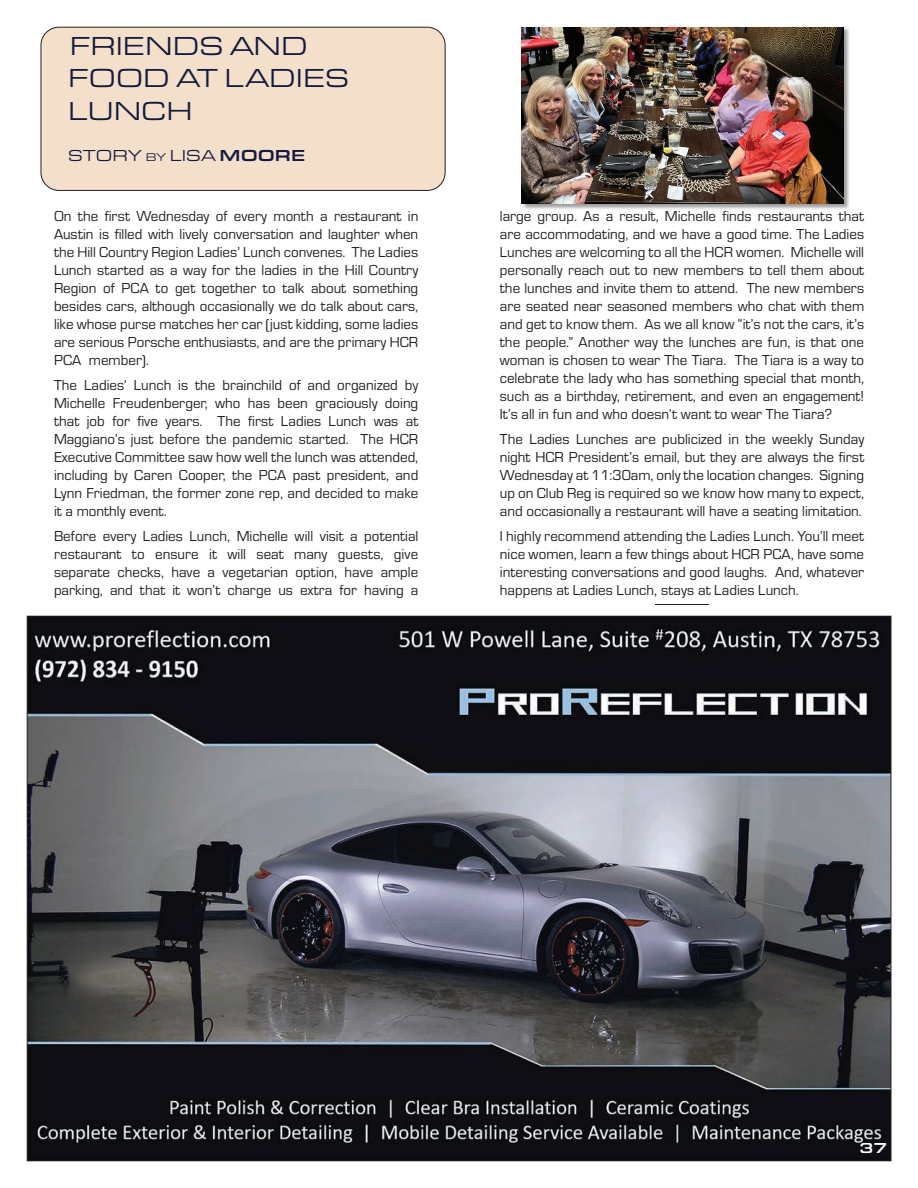
<style>
.page{position:relative;width:918px;height:1188px;background:#fff}
.page>*{position:absolute;margin:0;border:0;box-sizing:border-box;transform-origin:0 0}
.t1{font:27px/32.4px "Eurostile Ext";color:#131b3d}
.t2{font:16.5px "Eurostile Ext";letter-spacing:.005em;color:#131b3d}
.t3{font:15px/18px "Eurostile";color:#231f20;text-align:justify}
.t4{font:500 15px "Eurostile Ext";color:#fff}
.s1{font-size:11.55px}
.s2{font-weight:500}
</style>
<div class="page">
<div style="left:522px;top:26px;width:328px;height:184px;background:#231f20;opacity:.45"></div>
<img style="left:522px;top:27px;width:321px;height:177px">
<img style="left:29px;top:618px;width:860px;height:541px">
<div style="left:41px;top:27px;width:404px;height:163px;background:#f4dfcb;border-radius:18px"></div>
<div style="left:41px;top:27px;width:404px;height:164px;border:1px solid #231f20;border-radius:18px"></div>
<hr style="left:655px;top:604px;width:54px;height:1px;background:#231f20">
<h1 class="t1" style="left:68px;top:28px;width:283px">FRIENDS AND<br>FOOD AT LADIES<br>LUNCH</h1>
<p class="t2" style="left:68px;top:144px;width:239px">STORY <span class="s1">by</span> LISA <span class="s2">MOORE</span></p>
<p class="t3" style="left:54px;top:207px;width:366px">On the first Wednesday of every month a restaurant in Austin is filled with lively conversation and laughter when the Hill Country Region Ladies’ Lunch convenes. The Ladies Lunch started as a way for the ladies in the Hill Country Region of PCA to get together to talk about something besides cars, although occasionally we do talk about cars, like whose purse matches her car (just kidding, some ladies are serious Porsche enthusiasts, and are the primary HCR PCA member).</p>
<p class="t3" style="left:54px;top:375px;width:366px">The Ladies’ Lunch is the brainchild of and organized by Michelle Freudenberger, who has been graciously doing that job for five years. The first Ladies Lunch was at Maggiano’s just before the pandemic started. The HCR Executive Committee saw how well the lunch was attended, including by Caren Cooper, the PCA past president, and Lynn Friedman, the former zone rep, and decided to make it a monthly event.</p>
<p class="t3" style="left:54px;top:526px;width:366px">Before every Ladies Lunch, Michelle will visit a potential restaurant to ensure it will seat many guests, give separate checks, have a vegetarian option, have ample parking, and that it won’t charge us extra for having a</p>
<p class="t3" style="left:500px;top:207px;width:366px">large group. As a result, Michelle finds restaurants that are accommodating, and we have a good time. The Ladies Lunches are welcoming to all the HCR women. Michelle will personally reach out to new members to tell them about the lunches and invite them to attend. The new members are seated near seasoned members who chat with them and get to know them. As we all know “it’s not the cars, it’s the people.” Another way the lunches are fun, is that one woman is chosen to wear The Tiara. The Tiara is a way to celebrate the lady who has something special that month, such as a birthday, retirement, and even an engagement!<br>It’s all in fun and who doesn’t want to wear The Tiara?</p>
<p class="t3" style="left:500px;top:429px;width:366px">The Ladies Lunches are publicized in the weekly Sunday night HCR President’s email, but they are always the first Wednesday at 11:30am, only the location changes. Signing up on Club Reg is required so we know how many to expect, and occasionally a restaurant will have a seating limitation.</p>
<p class="t3" style="left:500px;top:526px;width:366px">I highly recommend attending the Ladies Lunch. You’ll meet nice women, learn a few things about HCR PCA, have some interesting conversations and good laughs. And, whatever happens at Ladies Lunch, stays at Ladies Lunch.</p>
<p class="t4" style="left:859px;top:1137px;width:29px">37</p>
</div>
